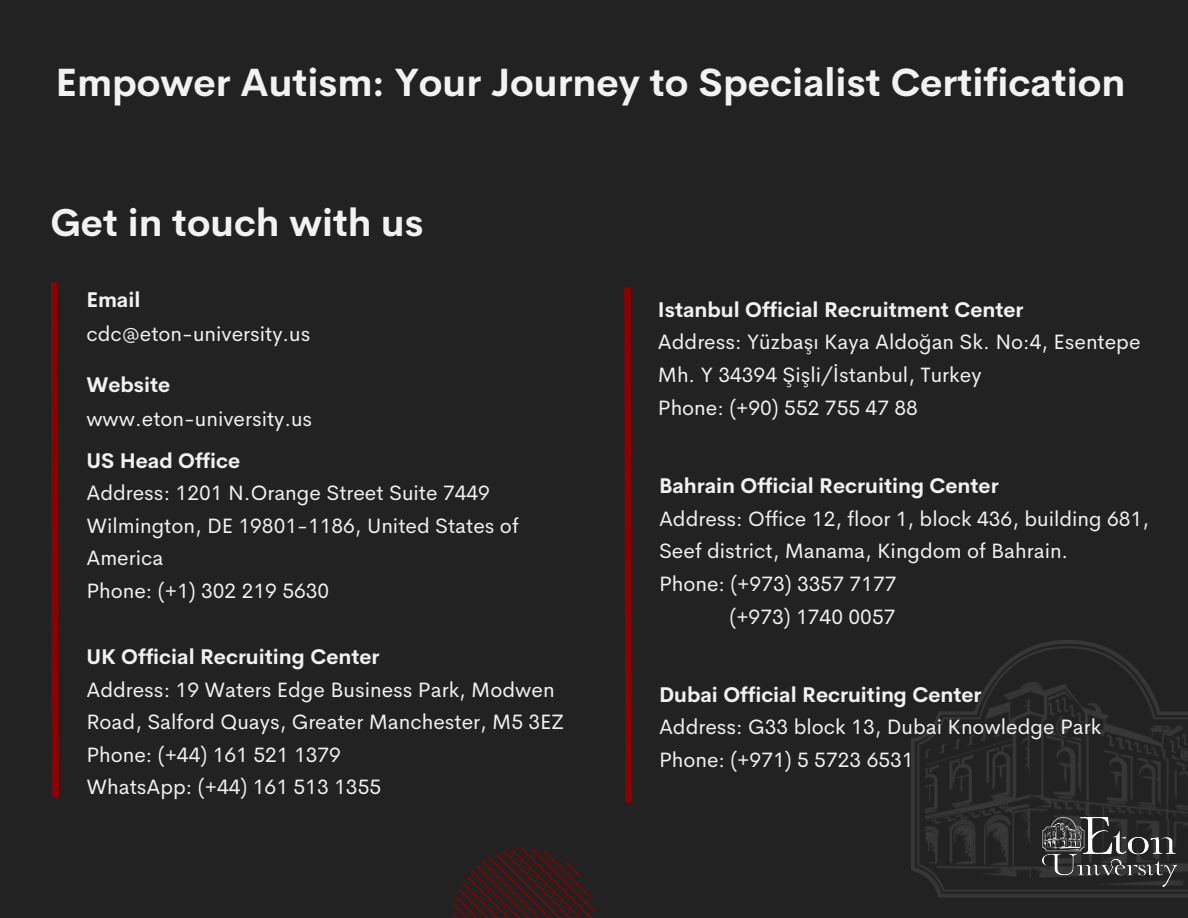
<style>
.page{position:relative;width:1188px;height:918px;background:#222}
.page>*{position:absolute;margin:0;border:0;box-sizing:border-box;transform-origin:0 0}
.t1{font:700 38.55px "Cerebri Sans";color:#f2f2f2}
.t2{font:700 38.1px "Cerebri Sans";color:#f2f2f2}
.t3{font:20.85px/32.7px "Cerebri Sans";color:#f2f2f2}
.t4{font:700 20.85px "Cerebri Sans";color:#f2f2f2}
</style>
<div class="page">
<svg style="left:453px;top:848px;width:141px;height:70px"></svg>
<svg style="left:50px;top:282px;width:9px;height:516px"></svg>
<img style="left:911px;top:641px;width:277px;height:257px">
<img style="left:1043px;top:817px;width:134px;height:70px">
<svg style="left:624px;top:287px;width:8px;height:516px;background:#7a0505"></svg>
<p class="t1" style="left:55px;top:57px;width:1072px">Empower Autism: Your Journey to Specialist Certification</p>
<p class="t2" style="left:50px;top:197px;width:375px">Get in touch with us</p>
<p class="t4" style="left:86px;top:286px;width:55px">Email</p>
<p class="t3" style="left:86px;top:317px;width:226px">cdc@eton-university.us</p>
<p class="t4" style="left:86px;top:371px;width:86px">Website</p>
<p class="t3" style="left:86px;top:403px;width:227px">www.eton-university.us</p>
<p class="t4" style="left:86px;top:447px;width:155px">US Head Office</p>
<p class="t3" style="left:86px;top:476px;width:434px">Address: 1201 N.Orange Street Suite 7449<br>Wilmington, DE 19801-1186, United States of<br>America</p>
<p class="t3" style="left:86px;top:574px;width:244px">Phone: (+1) 302 219 5630</p>
<p class="t4" style="left:86px;top:643px;width:295px">UK Official Recruiting Center</p>
<p class="t3" style="left:86px;top:673px;width:479px">Address: 19 Waters Edge Business Park, Modwen<br>Road, Salford Quays, Greater Manchester, M5 3EZ</p>
<p class="t3" style="left:86px;top:738px;width:256px">Phone: (+44) 161 521 1379</p>
<p class="t3" style="left:86px;top:771px;width:296px">WhatsApp: (+44) 161 513 1355</p>
<p class="t4" style="left:658px;top:296px;width:367px">Istanbul Official Recruitment Center</p>
<p class="t3" style="left:658px;top:326px;width:484px">Address: Yüzbaşı Kaya Aldoğan Sk. No:4, Esentepe<br>Mh. Y 34394 Şişli/İstanbul, Turkey</p>
<p class="t3" style="left:658px;top:391px;width:262px">Phone: (+90) 552 755 47 88</p>
<p class="t4" style="left:659px;top:472px;width:341px">Bahrain Official Recruiting Center</p>
<p class="t3" style="left:659px;top:502px;width:491px">Address: Office 12, floor 1, block 436, building 681,<br>Seef district, Manama, Kingdom of Bahrain.</p>
<p class="t3" style="left:659px;top:567px;width:239px">Phone: (+973) 3357 7177</p>
<p class="t3" style="left:729px;top:600px;width:168px">(+973) 1740 0057</p>
<p class="t4" style="left:659px;top:681px;width:324px">Dubai Official Recruiting Center</p>
<p class="t3" style="left:659px;top:711px;width:444px">Address: G33 block 13, Dubai Knowledge Park</p>
<p class="t3" style="left:659px;top:743px;width:256px">Phone: (+971) 5 5723 6531</p>
</div>
